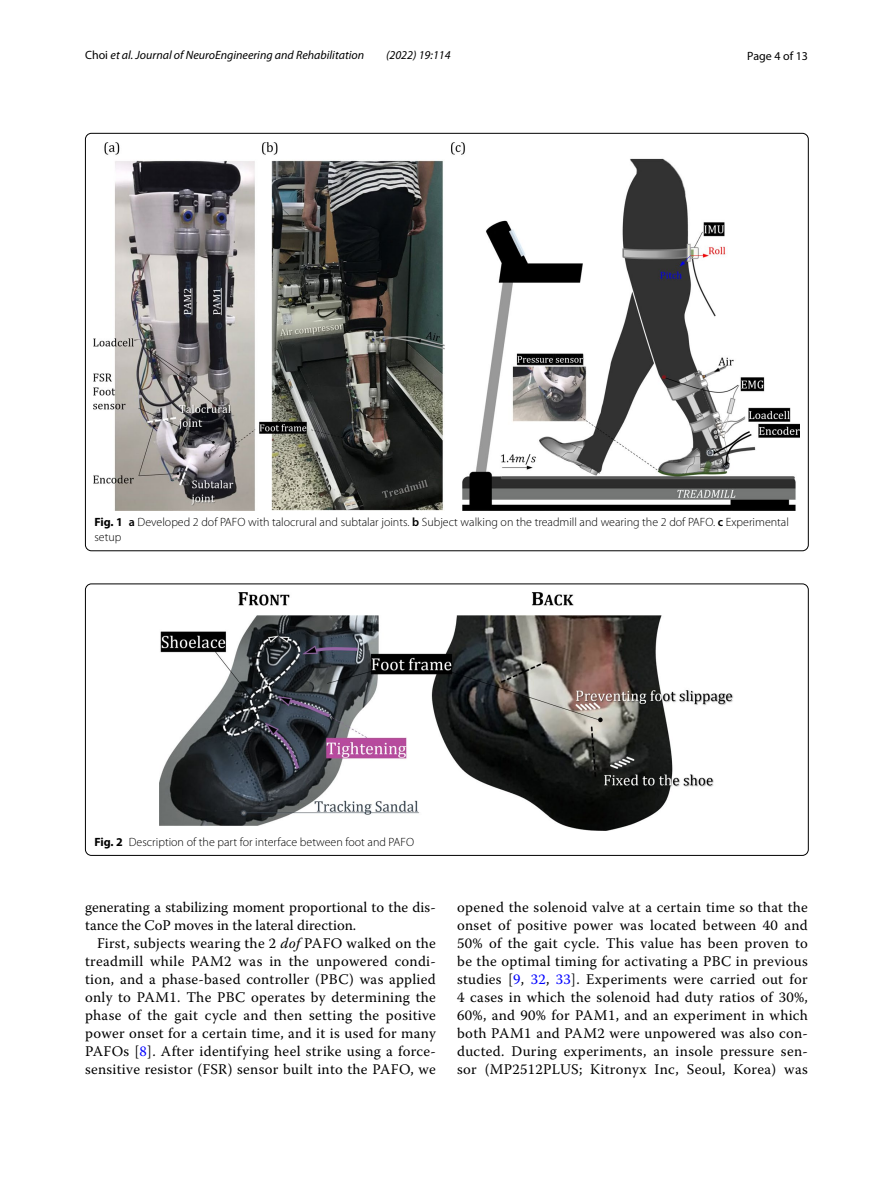
<style>
.page{position:relative;width:893px;height:1187px;background:#fff}
.page>*{position:absolute;margin:0;border:0;box-sizing:border-box;transform-origin:0 0}
.t1{font:14.7px/18px "Warnock Pro";letter-spacing:.015em;color:#000;text-align:justify}
.t2{font:300 12px/15px "Myriad Pro";color:#000}
.t3{font:italic 12px "Myriad Pro";color:#000}
.t4{font:12px "Myriad Pro";color:#000}
.s1{font-style:normal}
.s2{font-weight:700}
.s3{font-weight:600}
.s4{font-style:italic}
.s5{color:#00f}
</style>
<div class="page">
<img style="left:94px;top:142px;width:706px;height:369px">
<img style="left:160px;top:593px;width:573px;height:237px">
<p class="t3" style="left:85px;top:48px;width:281px"><span class="s1">Choi</span> et al. Journal of NeuroEngineering and Rehabilitation</p>
<p class="t3" style="left:386px;top:48px;width:66px">(2022) 19:114</p>
<p class="t4" style="left:747px;top:48px;width:62px">Page 4 of 13</p>
<p class="t2" style="left:94px;top:514px;width:696px"><span class="s2">Fig. 1</span> <span class="s3">a</span> Developed 2 dof PAFO with talocrural and subtalar joints. <span class="s3">b</span> Subject walking on the treadmill and wearing the 2 dof PAFO. <span class="s3">c</span> Experimental setup</p>
<p class="t2" style="left:94px;top:834px;width:321px"><span class="s2">Fig. 2</span> Description of the part for interface between foot and PAFO</p>
<p class="t1" style="left:85px;top:898px;width:352px">generating a stabilizing moment proportional to the dis&shy;tance the CoP moves in the lateral direction.</p>
<p class="t1" style="left:85px;top:934px;width:352px;text-indent:12px">First, subjects wearing the 2 <span class="s4">dof</span> PAFO walked on the treadmill while PAM2 was in the unpowered condi&shy;tion, and a phase-based controller (PBC) was applied only to PAM1. The PBC operates by determining the phase of the gait cycle and then setting the positive power onset for a certain time, and it is used for many PAFOs [<span class="s5">8</span>]. After identifying heel strike using a force&shy;sensitive resistor (FSR) sensor built into the PAFO, we</p>
<p class="t1" style="left:457px;top:898px;width:352px">opened the solenoid valve at a certain time so that the onset of positive power was located between 40 and 50% of the gait cycle. This value has been proven to be the optimal timing for activating a PBC in previous studies [<span class="s5">9</span>, <span class="s5">32</span>, <span class="s5">33</span>]. Experiments were carried out for 4 cases in which the solenoid had duty ratios of 30%, 60%, and 90% for PAM1, and an experiment in which both PAM1 and PAM2 were unpowered was also con&shy;ducted. During experiments, an insole pressure sen&shy;sor (MP2512PLUS; Kitronyx Inc, Seoul, Korea) was</p>
</div>
